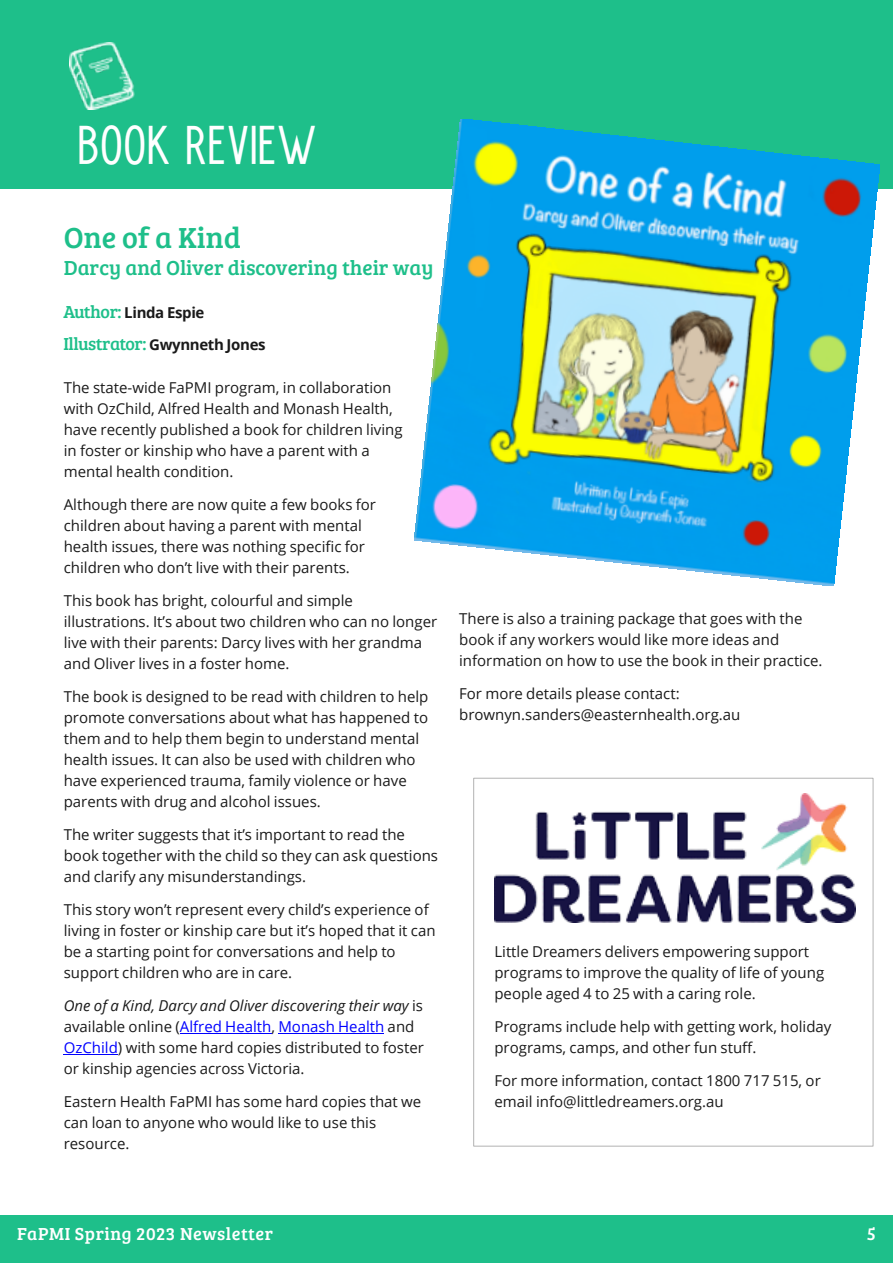
<style>
.page{position:relative;width:893px;height:1263px;background:#fff}
.page>*{position:absolute;margin:0;border:0;box-sizing:border-box;transform-origin:0 0}
.t1{font:45px "Paddington";color:#fff}
.t2{font:30px "Bree Serif";color:#1ebf8a}
.t3{font:21px "Bree Serif";color:#1ebf8a}
.t4{font:18px "Bree Serif";letter-spacing:.03em;color:#fff}
.t5{font:15px/21px "Open Sans";color:#1a1a1a}
.t6{font:700 15px/31.7px "Open Sans";letter-spacing:-.025em;color:#1a1a1a}
.s1{font-family:"Bree Serif";font-weight:400;font-size:18px;color:#1ebf8a}
.s2{font-style:italic}
.s3{color:#00f}
</style>
<div class="page">
<div style="left:473px;top:778px;width:400px;height:368px;border:1px solid #b3b3b3"></div>
<div style="left:0;top:0;width:893px;height:189px;background:#1ebf8a"></div>
<img style="left:70px;top:42px;width:64px;height:67px">
<div style="left:0;top:1215px;width:893px;height:48px;background:#1ebf8a"></div>
<hr style="left:180px;top:1033px;width:91px;height:1px;background:#00f">
<hr style="left:278px;top:1033px;width:106px;height:1px;background:#00f">
<hr style="left:64px;top:1054px;width:54px;height:1px;background:#00f">
<img style="left:415px;top:119px;width:465px;height:467px">
<img style="left:494px;top:793px;width:361px;height:129px">
<h1 class="t1" style="left:77px;top:122px;width:241px">BOOK REVIEW</h1>
<h2 class="t2" style="left:64px;top:215px;width:178px">One of a Kind</h2>
<h3 class="t3" style="left:64px;top:252px;width:371px">Darcy and Oliver discovering their way</h3>
<p class="t6" style="left:63px;top:298px;width:204px"><span class="s1">Author:</span> Linda Espie<br><span class="s1">Illustrator:</span> Gwynneth Jones</p>
<p class="t5" style="left:64px;top:379px;width:340px">The state-wide FaPMI program, in collaboration with OzChild, Alfred Health and Monash Health, have recently published a book for children living in foster or kinship who have a parent with a mental health condition.</p>
<p class="t5" style="left:64px;top:496px;width:314px">Although there are now quite a few books for children about having a parent with mental health issues, there was nothing specific for children who don’t live with their parents.</p>
<p class="t5" style="left:64px;top:592px;width:375px">This book has bright, colourful and simple illustrations. It’s about two children who can no longer live with their parents: Darcy lives with her grandma and Oliver lives in a foster home.</p>
<p class="t5" style="left:64px;top:688px;width:366px">The book is designed to be read with children to help promote conversations about what has happened to them and to help them begin to understand mental health issues. It can also be used with children who have experienced trauma, family violence or have parents with drug and alcohol issues.</p>
<p class="t5" style="left:64px;top:826px;width:376px">The writer suggests that it’s important to read the book together with the child so they can ask questions and clarify any misunderstandings.</p>
<p class="t5" style="left:64px;top:901px;width:373px">This story won’t represent every child’s experience of living in foster or kinship care but it’s hoped that it can be a starting point for conversations and help to support children who are in care.</p>
<p class="t5" style="left:64px;top:997px;width:362px"><span class="s2">One of a Kind, Darcy and Oliver discovering their way</span> is available online (<span class="s3">Alfred Health</span>, <span class="s3">Monash Health</span> and <span class="s3">OzChild</span>) with some hard copies distributed to foster or kinship agencies across Victoria.</p>
<p class="t5" style="left:64px;top:1093px;width:359px">Eastern Health FaPMI has some hard copies that we can loan to anyone who would like to use this resource.</p>
<p class="t5" style="left:459px;top:610px;width:365px">There is also a training package that goes with the book if any workers would like more ideas and information on how to use the book in their practice.</p>
<p class="t5" style="left:459px;top:685px;width:283px">For more details please contact: brownyn.sanders@easternhealth.org.au</p>
<p class="t5" style="left:494px;top:943px;width:331px">Little Dreamers delivers empowering support programs to improve the quality of life of young people aged 4 to 25 with a caring role.</p>
<p class="t5" style="left:494px;top:1018px;width:339px">Programs include help with getting work, holiday programs, camps, and other fun stuff.</p>
<p class="t5" style="left:494px;top:1072px;width:328px">For more information, contact 1800 717 515, or email info@littledreamers.org.au</p>
<p class="t4" style="left:17px;top:1221px;width:258px">FaPMI Spring 2023 Newsletter</p>
<p class="t4" style="left:867px;top:1221px;width:11px">5</p>
</div>
